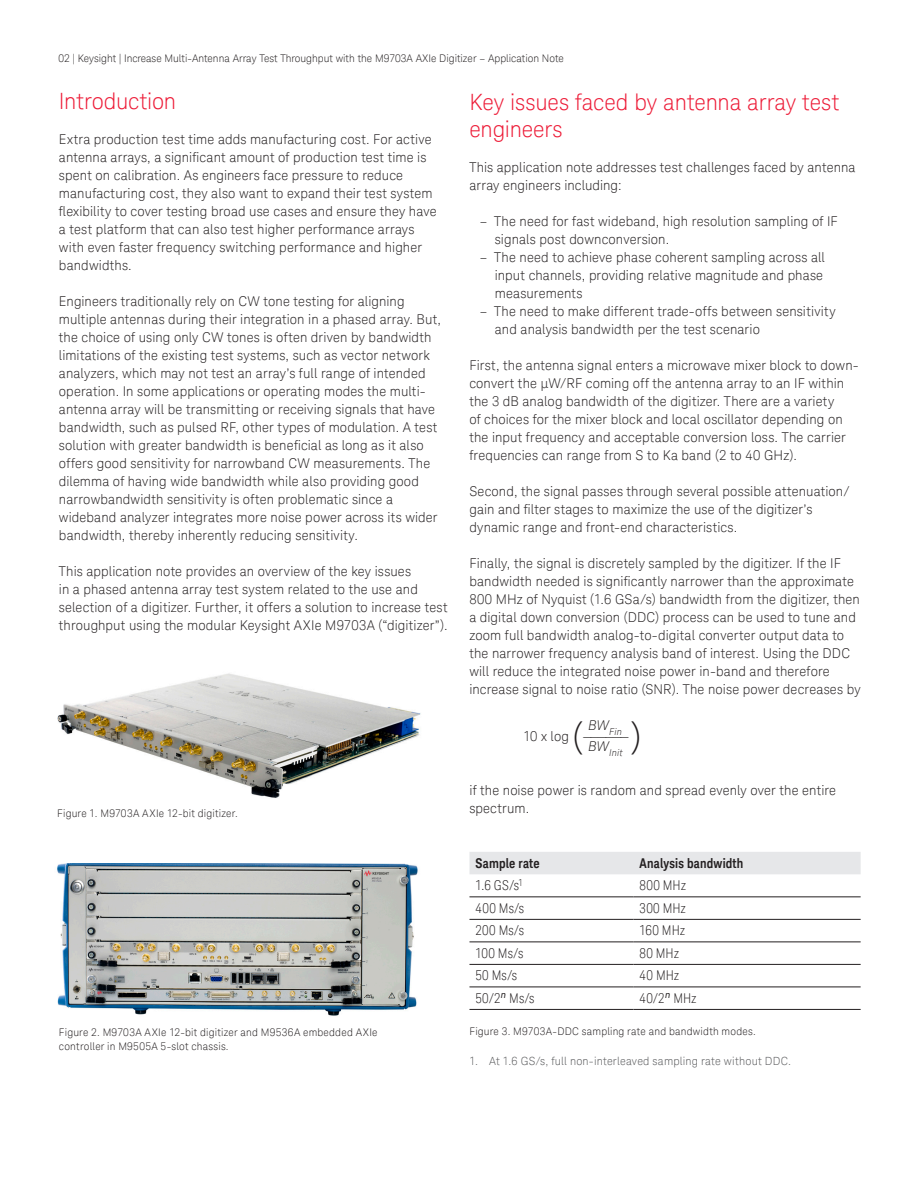
<style>
.page{position:relative;width:918px;height:1188px;background:#fff}
.page>*{position:absolute;margin:0;border:0;box-sizing:border-box;transform-origin:0 0}
.K_Body_Text{font:300 36px "Keysight Sans";color:#231f20}
.K_Heading_1{font:300 22.5px/27px "Keysight Sans";letter-spacing:-.005em;color:#ed1a36}
.K_Body_Text-2{font:300 13.5px/18px "Keysight Sans";letter-spacing:.01em;color:#231f20}
.K_Table_Text{font:300 condensed 13.5px "Keysight Sans";letter-spacing:.015em;color:#231f20}
.K_Table_Heading_1{font:700 13.5px "Keysight Sans Condensed";letter-spacing:.015em;color:#231f20}
.t1{font:300 11.25px "Keysight Sans";letter-spacing:.015em;color:#57585a}
.K_Captions{font:300 10.5px/13.5px "Keysight Sans";letter-spacing:.02em;color:#231f20}
.K_Page_Number_Header{font:300 10.5px "Keysight Sans";color:#231f20}
.K_Body_Text-3{font:italic 300 9.45px "Keysight Sans";letter-spacing:.02em;color:#231f20}
</style>
<div class="page">
<div style="left:469px;top:852px;width:392px;height:22px;background:#e6e7e9"></div>
<hr style="left:469px;top:896px;width:165px;height:1px;background:#231f20">
<hr style="left:634px;top:896px;width:227px;height:1px;background:#231f20">
<hr style="left:469px;top:919px;width:165px;height:1px;background:#231f20">
<hr style="left:634px;top:919px;width:227px;height:1px;background:#231f20">
<hr style="left:469px;top:942px;width:165px;height:1px;background:#231f20">
<hr style="left:634px;top:942px;width:227px;height:1px;background:#231f20">
<hr style="left:469px;top:964px;width:165px;height:1px;background:#231f20">
<hr style="left:634px;top:964px;width:227px;height:1px;background:#231f20">
<hr style="left:469px;top:987px;width:165px;height:1px;background:#231f20">
<hr style="left:634px;top:987px;width:227px;height:1px;background:#231f20">
<hr style="left:469px;top:1009px;width:165px;height:1px;background:#231f20">
<hr style="left:634px;top:1009px;width:227px;height:1px;background:#231f20">
<img style="left:57px;top:673px;width:364px;height:125px">
<img style="left:57px;top:863px;width:361px;height:153px">
<p class="K_Page_Number_Header" style="left:59px;top:52px;width:507px">02 | Keysight | Increase Multi-Antenna Array Test Throughput with the M9703A AXIe Digitizer – Application Note</p>
<p class="K_Heading_1" style="left:469px;top:89px;width:371px">Key issues faced by antenna array test engineers</p>
<p class="K_Body_Text-2" style="left:469px;top:158px;width:388px">This application note addresses test challenges faced by antenna array engineers including:</p>
<p class="K_Body_Text-2" style="left:495px;top:212px;width:344px;text-indent:-15px">– The need for fast wideband, high resolution sampling of IF signals post downconversion.</p>
<p class="K_Body_Text-2" style="left:495px;top:248px;width:332px;text-indent:-15px">– The need to achieve phase coherent sampling across all input channels, providing relative magnitude and phase measurements</p>
<p class="K_Body_Text-2" style="left:495px;top:302px;width:342px;text-indent:-15px">– The need to make different trade-offs between sensitivity and analysis bandwidth per the test scenario</p>
<p class="K_Body_Text-2" style="left:469px;top:356px;width:391px">First, the antenna signal enters a microwave mixer block to down&shy;convert the µW/RF coming off the antenna array to an IF within the 3 dB analog bandwidth of the digitizer. There are a variety<br>of choices for the mixer block and local oscillator depending on the input frequency and acceptable conversion loss. The carrier frequencies can range from S to Ka band (2 to 40 GHz).</p>
<p class="K_Body_Text-2" style="left:469px;top:482px;width:381px">Second, the signal passes through several possible attenuation/ gain and filter stages to maximize the use of the digitizer’s dynamic range and front-end characteristics.</p>
<p class="K_Body_Text-2" style="left:469px;top:554px;width:393px">Finally, the signal is discretely sampled by the digitizer. If the IF bandwidth needed is significantly narrower than the approximate 800 MHz of Nyquist (1.6 GSa/s) bandwidth from the digitizer, then a digital down conversion (DDC) process can be used to tune and zoom full bandwidth analog-to-digital converter output data to the narrower frequency analysis band of interest. Using the DDC will reduce the integrated noise power in-band and therefore increase signal to noise ratio (SNR). The noise power decreases by</p>
<p class="K_Body_Text-3" style="left:588px;top:726px;width:35px"><sup>BW</sup>Fin</p>
<p class="K_Body_Text-2" style="left:523px;top:727px;width:47px">10 x log</p>
<p class="K_Body_Text" style="left:573px;top:716px;width:12px">(</p>
<p class="K_Heading_1" style="left:59px;top:87px;width:119px">Introduction</p>
<p class="K_Body_Text-2" style="left:59px;top:130px;width:379px">Extra production test time adds manufacturing cost. For active antenna arrays, a significant amount of production test time is spent on calibration. As engineers face pressure to reduce manufacturing cost, they also want to expand their test system flexibility to cover testing broad use cases and ensure they have a test platform that can also test higher performance arrays with even faster frequency switching performance and higher bandwidths.</p>
<p class="K_Body_Text-2" style="left:59px;top:292px;width:384px">Engineers traditionally rely on CW tone testing for aligning multiple antennas during their integration in a phased array. But, the choice of using only CW tones is often driven by bandwidth limitations of the existing test systems, such as vector network analyzers, which may not test an array’s full range of intended operation. In some applications or operating modes the multi&shy;antenna array will be transmitting or receiving signals that have bandwidth, such as pulsed RF, other types of modulation. A test solution with greater bandwidth is beneficial as long as it also offers good sensitivity for narrowband CW measurements. The dilemma of having wide bandwidth while also providing good narrowbandwidth sensitivity is often problematic since a wideband analyzer integrates more noise power across its wider bandwidth, thereby inherently reducing sensitivity.</p>
<p class="K_Body_Text-2" style="left:59px;top:562px;width:390px">This application note provides an overview of the key issues<br>in a phased antenna array test system related to the use and selection of a digitizer. Further, it offers a solution to increase test throughput using the modular Keysight AXIe M9703A (“digitizer”).</p>
<p class="K_Body_Text" style="left:631px;top:716px;width:12px">)</p>
<p class="K_Body_Text-2" style="left:582px;top:727px;width:49px">——————</p>
<p class="K_Body_Text-3" style="left:588px;top:747px;width:36px"><sup>BW</sup>Init</p>
<p class="K_Body_Text-2" style="left:469px;top:781px;width:368px">if the noise power is random and spread evenly over the entire spectrum.</p>
<p class="K_Captions" style="left:57px;top:807px;width:182px">Figure 1. M9703A AXIe 12-bit digitizer.</p>
<p class="K_Captions" style="left:59px;top:1026px;width:320px">Figure 2. M9703A AXIe 12-bit digitizer and M9536A embedded AXIe controller in M9505A 5-slot chassis.</p>
<p class="K_Table_Heading_1" style="left:475px;top:855px;width:66px">Sample rate</p>
<p class="K_Table_Heading_1" style="left:640px;top:855px;width:105px">Analysis bandwidth</p>
<p class="K_Table_Text" style="left:475px;top:877px;width:49px">1.6 GS/s<sup>1</sup></p>
<p class="K_Table_Text" style="left:640px;top:877px;width:48px">800 MHz</p>
<p class="K_Table_Text" style="left:475px;top:900px;width:50px">400 Ms/s</p>
<p class="K_Table_Text" style="left:640px;top:900px;width:48px">300 MHz</p>
<p class="K_Table_Text" style="left:475px;top:922px;width:50px">200 Ms/s</p>
<p class="K_Table_Text" style="left:640px;top:922px;width:47px">160 MHz</p>
<p class="K_Table_Text" style="left:475px;top:945px;width:49px">100 Ms/s</p>
<p class="K_Table_Text" style="left:640px;top:945px;width:41px">80 MHz</p>
<p class="K_Table_Text" style="left:475px;top:968px;width:43px">50 Ms/s</p>
<p class="K_Table_Text" style="left:640px;top:968px;width:41px">40 MHz</p>
<p class="K_Table_Text" style="left:475px;top:990px;width:61px">50/2<sup>n</sup> Ms/s</p>
<p class="K_Table_Text" style="left:640px;top:990px;width:58px">40/2<sup>n</sup> MHz</p>
<p class="K_Captions" style="left:469px;top:1025px;width:288px">Figure 3. M9703A-DDC sampling rate and bandwidth modes.</p>
<p class="t1" style="left:469px;top:1055px;width:323px">1. At 1.6 GS/s, full non-interleaved sampling rate without DDC.</p>
</div>
